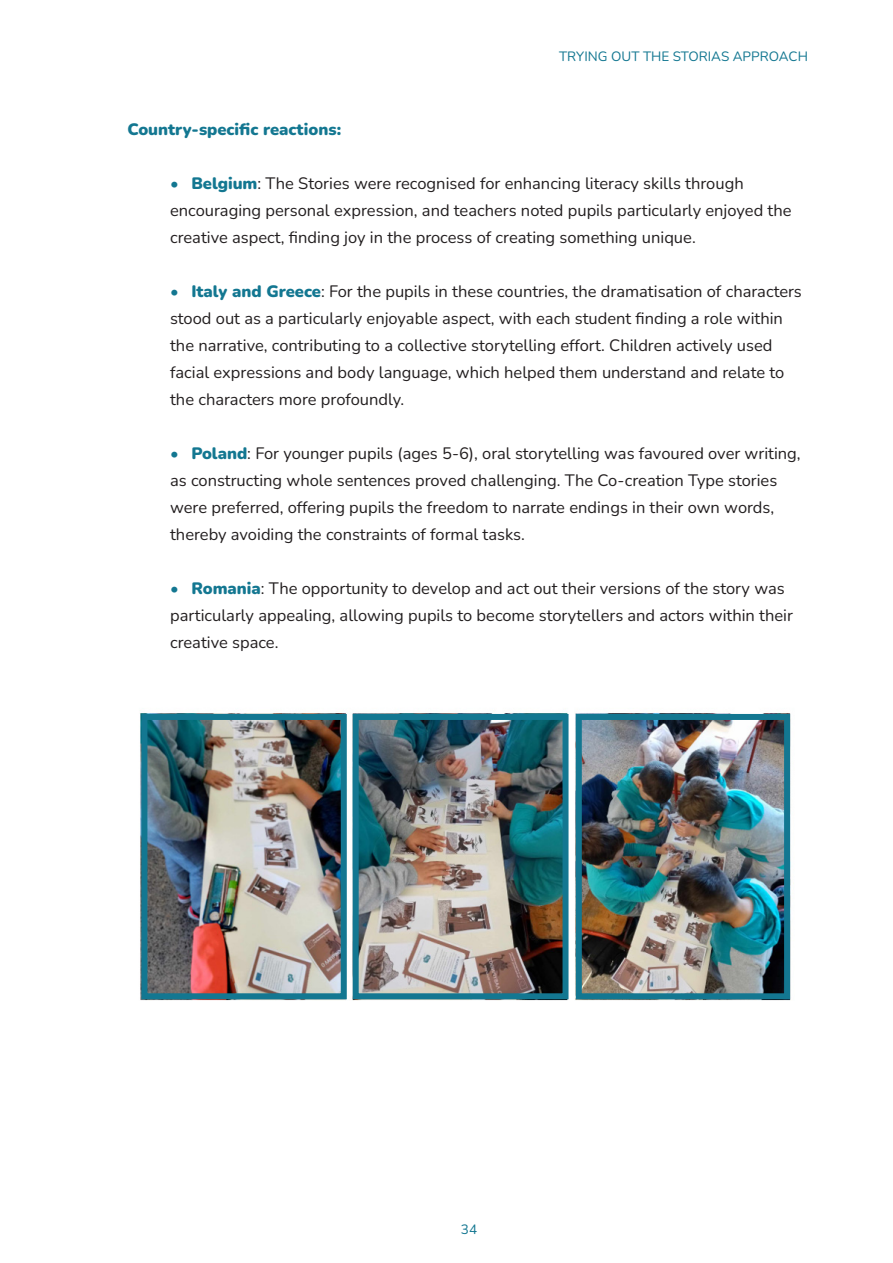
<style>
.page{position:relative;width:893px;height:1263px;background:#fff}
.page>*{position:absolute;margin:0;border:0;box-sizing:border-box;transform-origin:0 0}
.t1{font:16.5px/27px "Nunito";color:#231f20}
.Current_text{font:900 16.5px "Nunito";color:#137791}
.t2{font:13.5px "Nunito";color:#137791}
.s1{color:#137791}
.s2{font-weight:900;color:#137791}
</style>
<div class="page">
<img style="left:140px;top:712px;width:654px;height:289px">
<div style="left:141px;top:714px;width:206px;height:285px;border:6px solid #137791"></div>
<div style="left:353px;top:714px;width:215px;height:285px;border:6px solid #137791"></div>
<div style="left:576px;top:714px;width:214px;height:285px;border:6px solid #137791"></div>
<p class="t2" style="left:559px;top:47px;width:250px">TRYING OUT THE STORIAS APPROACH</p>
<p class="Current_text" style="left:128px;top:118px;width:215px">Country-specific reactions:</p>
<p class="t1" style="left:170px;top:169px;width:623px"><span class="s1">•</span> <span class="s2">Belgium</span>: The Stories were recognised for enhancing literacy skills through encouraging personal expression, and teachers noted pupils particularly enjoyed the creative aspect, finding joy in the process of creating something unique.</p>
<p class="t1" style="left:170px;top:277px;width:633px"><span class="s1">•</span> <span class="s2">Italy and Greece</span>: For the pupils in these countries, the dramatisation of characters stood out as a particularly enjoyable aspect, with each student finding a role within the narrative, contributing to a collective storytelling effort. Children actively used facial expressions and body language, which helped them understand and relate to the characters more profoundly.</p>
<p class="t1" style="left:170px;top:439px;width:632px"><span class="s1">•</span> <span class="s2">Poland</span>: For younger pupils (ages 5-6), oral storytelling was favoured over writing, as constructing whole sentences proved challenging. The Co-creation Type stories were preferred, offering pupils the freedom to narrate endings in their own words, thereby avoiding the constraints of formal tasks.</p>
<p class="t1" style="left:170px;top:574px;width:624px"><span class="s1">•</span> <span class="s2">Romania</span>: The opportunity to develop and act out their versions of the story was particularly appealing, allowing pupils to become storytellers and actors within their creative space.</p>
<p class="t2" style="left:461px;top:1220px;width:18px">34</p>
</div>
